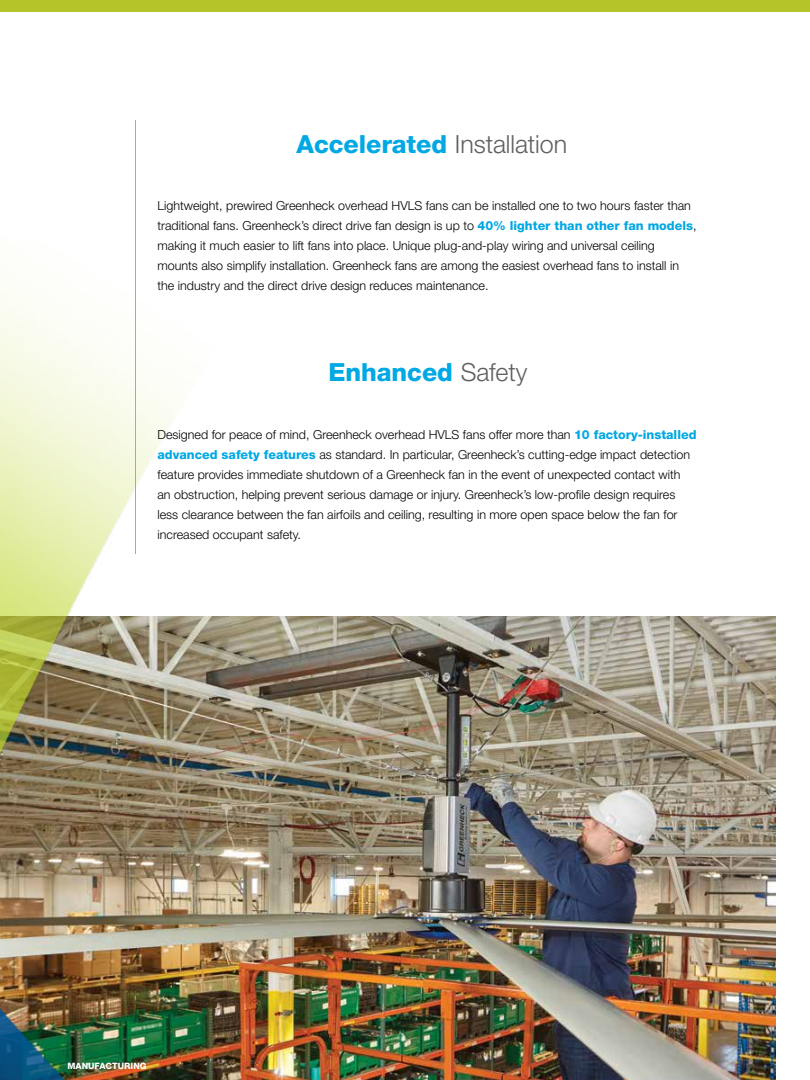
<style>
.page{position:relative;width:810px;height:1080px;background:#fff}
.page>*{position:absolute;margin:0;border:0;box-sizing:border-box;transform-origin:0 0}
.t1{font:300 25px "Helvetica Neue LT Std";letter-spacing:-.005em;color:#5f6062}
.t2{font:800 25px "Helvetica Neue LT Std";letter-spacing:-.005em;color:#00a8e4}
.t3{font:300 12.5px/20px "Helvetica Neue LT Std";color:#000}
.t4{font:800 8.75px "Helvetica Neue LT Std";letter-spacing:-.005em;color:#fff}
.s1{font-weight:800;color:#00a8e4}
.s2{font-weight:300;color:#5f6062}
</style>
<div class="page">
<div style="left:0;top:0;width:810px;height:11px;background:#b5c428"></div>
<img style="left:366px;top:616px;width:410px;height:464px">
<img style="left:0;top:292px;width:366px;height:788px">
<hr style="left:135px;top:120px;width:1px;height:433px;background:#a1abb2">
<img style="left:0;top:663px;width:167px;height:417px">
<h1 class="t1" style="left:297px;top:129px;width:272px"><span class="s1">Accelerated</span> Installation</h1>
<p class="t3" style="left:158px;top:196px;width:541px">Lightweight, prewired Greenheck overhead HVLS fans can be installed one to two hours faster than traditional fans. Greenheck’s direct drive fan design is up to <span class="s1">40% lighter than other fan models</span>, making it much easier to lift fans into place. Unique plug-and-play wiring and universal ceiling mounts also simplify installation. Greenheck fans are among the easiest overhead fans to install in the industry and the direct drive design reduces maintenance.</p>
<h1 class="t2" style="left:328px;top:357px;width:201px">Enhanced <span class="s2">Safety</span></h1>
<p class="t3" style="left:158px;top:424px;width:541px">Designed for peace of mind, Greenheck overhead HVLS fans offer more than <span class="s1">10 factory-installed advanced safety features</span> as standard. In particular, Greenheck’s cutting-edge impact detection feature provides immediate shutdown of a Greenheck fan in the event of unexpected contact with an obstruction, helping prevent serious damage or injury. Greenheck’s low-profile design requires less clearance between the fan airfoils and ceiling, resulting in more open space below the fan for increased occupant safety.</p>
<p class="t4" style="left:67px;top:1061px;width:81px">MANUFACTURING</p>
</div>
